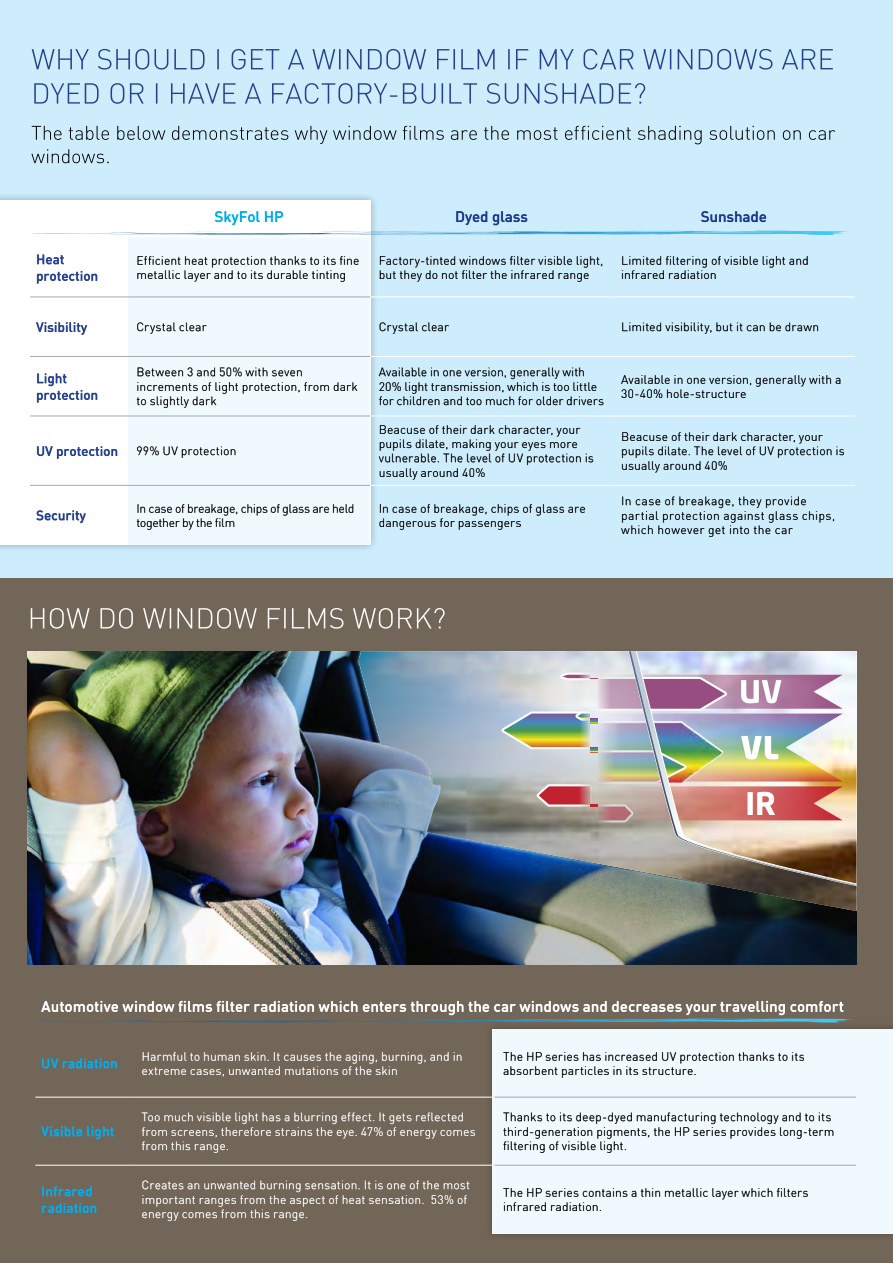
<style>
.page{position:relative;width:893px;height:1263px;background:#fff}
.page>*{position:absolute;margin:0;border:0;box-sizing:border-box;transform-origin:0 0}
.t1{font:500 15px "DIN";letter-spacing:.01em;color:#fff}
.t2{font:500 15px "DIN";color:#1b3b8e}
.t3{font:500 15px "DIN";color:#00aeef}
.t4{font:500 13.5px/16.2px "DIN";color:#25408f}
.t5{font:500 13.5px/16.2px "DIN";letter-spacing:.015em;color:#00aeef}
.t6{font:300 12px/14.4px "DIN";letter-spacing:.015em;color:#000}
.t7{font:300 12px/14.4px "DIN";letter-spacing:.015em;color:#fff}
.t8{font:300 12px/14.4px "DIN";letter-spacing:.035em;color:#000}
.t9{font:300 12px/14.4px "DIN";letter-spacing:-.015em;color:#000}
</style>
<div class="page">
<div style="left:0;top:0;width:893px;height:578px;background:#cdecfc"></div>
<div style="left:0;top:578px;width:893px;height:685px;background:#726658"></div>
<div style="left:0;top:192px;width:379px;height:361px;background:#000;opacity:.28"></div>
<div style="left:0;top:201px;width:371px;height:344px;background:#fff"></div>
<div style="left:128px;top:238px;width:242px;height:307px;background:#eff9fe"></div>
<hr style="left:30px;top:297px;width:98px;height:1px;background:#a7a9ac">
<hr style="left:128px;top:297px;width:242px;height:1px;background:#a7a9ac">
<hr style="left:30px;top:356px;width:98px;height:1px;background:#a7a9ac">
<hr style="left:128px;top:356px;width:242px;height:1px;background:#a7a9ac">
<hr style="left:30px;top:416px;width:98px;height:1px;background:#a7a9ac">
<hr style="left:128px;top:416px;width:242px;height:1px;background:#a7a9ac">
<hr style="left:30px;top:485px;width:98px;height:1px;background:#a7a9ac">
<hr style="left:128px;top:485px;width:242px;height:1px;background:#a7a9ac">
<hr style="left:370px;top:297px;width:243px;height:1px;background:#fff">
<hr style="left:613px;top:297px;width:242px;height:1px;background:#fff">
<hr style="left:370px;top:356px;width:243px;height:1px;background:#fff">
<hr style="left:613px;top:356px;width:242px;height:1px;background:#fff">
<hr style="left:370px;top:416px;width:243px;height:1px;background:#fff">
<hr style="left:613px;top:416px;width:242px;height:1px;background:#fff">
<hr style="left:370px;top:485px;width:243px;height:1px;background:#fff">
<hr style="left:613px;top:485px;width:242px;height:1px;background:#fff">
<svg style="left:621px;top:497px;width:213px;height:40px"></svg>
<svg style="left:380px;top:504px;width:205px;height:26px"></svg>
<svg style="left:137px;top:504px;width:216px;height:26px"></svg>
<svg style="left:36px;top:511px;width:50px;height:12px"></svg>
<svg style="left:622px;top:432px;width:222px;height:40px"></svg>
<svg style="left:379px;top:425px;width:214px;height:54px"></svg>
<svg style="left:137px;top:447px;width:98px;height:11px"></svg>
<svg style="left:37px;top:446px;width:80px;height:13px"></svg>
<svg style="left:621px;top:375px;width:219px;height:23px"></svg>
<svg style="left:379px;top:368px;width:224px;height:37px"></svg>
<svg style="left:137px;top:382px;width:220px;height:26px"></svg>
<svg style="left:138px;top:368px;width:164px;height:8px"></svg>
<svg style="left:37px;top:374px;width:60px;height:28px"></svg>
<svg style="left:622px;top:323px;width:196px;height:11px"></svg>
<svg style="left:380px;top:323px;width:69px;height:11px"></svg>
<svg style="left:137px;top:323px;width:70px;height:11px"></svg>
<svg style="left:36px;top:322px;width:51px;height:13px"></svg>
<svg style="left:622px;top:256px;width:186px;height:23px"></svg>
<svg style="left:380px;top:256px;width:222px;height:26px"></svg>
<svg style="left:138px;top:256px;width:221px;height:26px"></svg>
<svg style="left:37px;top:271px;width:60px;height:12px"></svg>
<svg style="left:37px;top:255px;width:27px;height:9px"></svg>
<svg style="left:701px;top:211px;width:65px;height:11px"></svg>
<svg style="left:456px;top:211px;width:71px;height:14px"></svg>
<svg style="left:215px;top:211px;width:68px;height:14px"></svg>
<svg style="left:754px;top:231px;width:38px;height:1px"></svg>
<svg style="left:306px;top:231px;width:382px;height:5px"></svg>
<svg style="left:31px;top:126px;width:804px;height:37px"></svg>
<svg style="left:34px;top:83px;width:611px;height:21px"></svg>
<svg style="left:32px;top:49px;width:801px;height:21px"></svg>
<div style="left:485px;top:1021px;width:408px;height:220px;background:#000;opacity:.28"></div>
<div style="left:493px;top:1029px;width:400px;height:204px;background:#eff9fe"></div>
<svg style="left:495px;top:1096px;width:361px;height:116px"></svg>
<hr style="left:495px;top:1097px;width:361px;height:1px;background:#a7a9ac">
<hr style="left:495px;top:1165px;width:361px;height:1px;background:#a7a9ac">
<hr style="left:35px;top:1097px;width:98px;height:1px;background:#fff">
<hr style="left:133px;top:1097px;width:362px;height:1px;background:#fff">
<hr style="left:35px;top:1165px;width:98px;height:1px;background:#fff">
<hr style="left:133px;top:1165px;width:362px;height:1px;background:#fff">
<svg style="left:503px;top:1188px;width:305px;height:23px"></svg>
<svg style="left:142px;top:1181px;width:327px;height:40px"></svg>
<svg style="left:42px;top:1203px;width:54px;height:10px"></svg>
<svg style="left:43px;top:1187px;width:49px;height:9px"></svg>
<svg style="left:503px;top:1113px;width:330px;height:40px"></svg>
<svg style="left:142px;top:1113px;width:333px;height:40px"></svg>
<svg style="left:41px;top:1127px;width:73px;height:12px"></svg>
<svg style="left:503px;top:1052px;width:301px;height:26px"></svg>
<svg style="left:142px;top:1052px;width:319px;height:24px"></svg>
<svg style="left:42px;top:1059px;width:75px;height:9px"></svg>
<svg style="left:41px;top:1001px;width:802px;height:22px"></svg>
<svg style="left:31px;top:608px;width:414px;height:21px"></svg>
<img style="left:28px;top:651px;width:829px;height:314px">
<img style="left:359px;top:651px;width:498px;height:260px">
<img style="left:629px;top:651px;width:228px;height:235px">
<img style="left:501px;top:673px;width:342px;height:149px">
<p class="t3" style="left:215px;top:207px;width:70px">SkyFol HP</p>
<p class="t2" style="left:455px;top:207px;width:74px">Dyed glass</p>
<p class="t2" style="left:701px;top:207px;width:68px">Sunshade</p>
<p class="t4" style="left:36px;top:251px;width:64px">Heat protection</p>
<p class="t6" style="left:136px;top:253px;width:224px">Efficient heat protection thanks to its fine metallic layer and to its durable tinting</p>
<p class="t6" style="left:379px;top:253px;width:226px">Factory-tinted windows filter visible light, but they do not filter the infrared range</p>
<p class="t6" style="left:621px;top:253px;width:189px">Limited filtering of visible light and infrared radiation</p>
<p class="t4" style="left:36px;top:319px;width:53px">Visibility</p>
<p class="t6" style="left:136px;top:320px;width:72px">Crystal clear</p>
<p class="t6" style="left:379px;top:320px;width:72px">Crystal clear</p>
<p class="t6" style="left:621px;top:320px;width:199px">Limited visibility, but it can be drawn</p>
<p class="t4" style="left:36px;top:370px;width:64px">Light protection</p>
<p class="t6" style="left:136px;top:365px;width:223px">Between 3 and 50% with seven increments of light protection, from dark to slightly dark</p>
<p class="t6" style="left:379px;top:365px;width:227px">Available in one version, generally with<br>20% light transmission, which is too little for children and too much for older drivers</p>
<p class="t6" style="left:621px;top:372px;width:222px">Available in one version, generally with a<br>30-40% hole-structure</p>
<p class="t4" style="left:36px;top:443px;width:84px">UV protection</p>
<p class="t6" style="left:136px;top:444px;width:101px">99% UV protection</p>
<p class="t6" style="left:379px;top:422px;width:217px">Beacuse of their dark character, your pupils dilate, making your eyes more vulnerable. The level of UV protection is usually around 40%</p>
<p class="t6" style="left:621px;top:429px;width:225px">Beacuse of their dark character, your pupils dilate. The level of UV protection is usually around 40%</p>
<p class="t4" style="left:36px;top:507px;width:51px">Security</p>
<p class="t9" style="left:136px;top:501px;width:220px">In case of breakage, chips of glass are held together by the film</p>
<p class="t6" style="left:379px;top:501px;width:208px">In case of breakage, chips of glass are dangerous for passengers</p>
<p class="t8" style="left:621px;top:494px;width:215px">In case of breakage, they provide partial protection against glass chips, which however get into the car</p>
<p class="t1" style="left:41px;top:997px;width:804px">Automotive window films filter radiation which enters through the car windows and decreases your travelling comfort</p>
<p class="t5" style="left:41px;top:1055px;width:78px">UV radiation</p>
<p class="t7" style="left:142px;top:1049px;width:322px">Harmful to human skin. It causes the aging, burning, and in extreme cases, unwanted mutations of the skin</p>
<p class="t6" style="left:503px;top:1049px;width:303px">The HP series has increased UV protection thanks to its absorbent particles in its structure.</p>
<p class="t5" style="left:41px;top:1123px;width:75px">Visible light</p>
<p class="t7" style="left:142px;top:1110px;width:336px">Too much visible light has a blurring effect. It gets reflected from screens, therefore strains the eye. 47% of energy comes from this range.</p>
<p class="t6" style="left:503px;top:1110px;width:333px">Thanks to its deep-dyed manufacturing technology and to its third-generation pigments, the HP series provides long-term filtering of visible light.</p>
<p class="t5" style="left:41px;top:1183px;width:57px">Infrared radiation</p>
<p class="t7" style="left:142px;top:1178px;width:330px">Creates an unwanted burning sensation. It is one of the most important ranges from the aspect of heat sensation. 53% of energy comes from this range.</p>
<p class="t6" style="left:503px;top:1185px;width:307px">The HP series contains a thin metallic layer which filters infrared radiation.</p>
</div>
